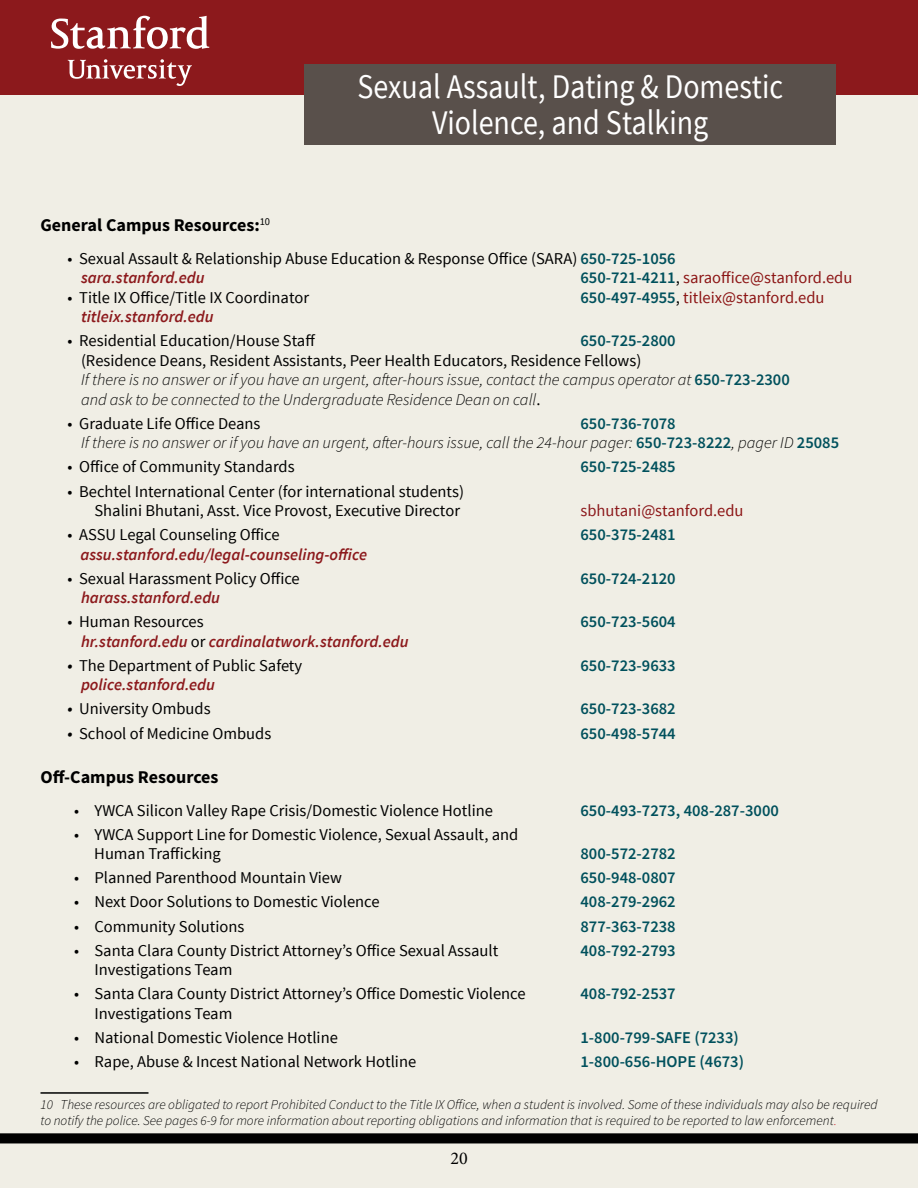
<style>
.page{position:relative;width:918px;height:1188px;background:#fff}
.page>*{position:absolute;margin:0;border:0;box-sizing:border-box;transform-origin:0 0}
.t1{font:34.5px/36px "Source Sans Pro";color:#fff;text-align:center;scale:.87 1}
.t2{font:700 18px "Source Sans Pro";color:#000}
.t3{font:18px "Minion Pro";color:#000}
.t4{font:16.5px "Source Sans Pro";color:#000}
.t5{font:italic 300 16.5px "Source Sans Pro";color:#000}
.t6{font:600 16.5px "Source Sans Pro";color:#00505c}
.t7{font:italic 600 16.5px "Source Sans Pro";color:#8c191c}
.t8{font:16.5px "Source Sans Pro";color:#8c1515}
.t9{font:italic 300 13.5px/16.2px "Source Sans Pro";color:#000}
.s1{font-weight:600;color:#00505c}
.s2{color:#000}
.s3{font-weight:600;font-style:normal;color:#00505c}
.s4{font-weight:400;font-style:normal}
.s5{color:#8c191c}
.s6{font-weight:400;font-style:normal;color:#000}
.s7{font-weight:600;font-style:italic}
.s8{color:#d2232a}
</style>
<div class="page">
<div style="left:0;top:95px;width:918px;height:1093px;background:#f0eee5"></div>
<div style="left:0;top:0;width:918px;height:95px;background:#8c191c"></div>
<svg style="left:51px;top:16px;width:158px;height:33px"></svg>
<svg style="left:68px;top:59px;width:124px;height:27px"></svg>
<div style="left:305px;top:65px;width:531px;height:80px;background:#59504b"></div>
<svg style="left:0;top:1133px;width:918px;height:10px;background:#080807"></svg>
<hr style="left:40px;top:1092px;width:108px;height:2px;background:#000">
<p class="t1" style="left:357px;top:69px;width:491px">Sexual Assault, Dating &amp; Domestic<br>Violence, and Stalking</p>
<p class="t2" style="left:40px;top:213px;width:231px">General Campus Resources:<sup>10</sup></p>
<p class="t4" style="left:68px;top:248px;width:610px">• Sexual Assault &amp; Relationship Abuse Education &amp; Response Office (SARA) <span class="s1">650-725-1056</span></p>
<p class="t7" style="left:81px;top:267px;width:125px">sara.stanford.edu</p>
<p class="t8" style="left:580px;top:267px;width:273px"><span class="s1">650-721-4211</span><span class="s2">,</span> saraoffice@stanford.edu</p>
<p class="t4" style="left:68px;top:287px;width:243px">• Title IX Office/Title IX Coordinator</p>
<p class="t8" style="left:580px;top:287px;width:245px"><span class="s1">650-497-4955</span><span class="s2">,</span> titleix@stanford.edu</p>
<p class="t7" style="left:81px;top:306px;width:134px">titleix.stanford.edu</p>
<p class="t4" style="left:68px;top:331px;width:249px">• Residential Education/House Staff</p>
<p class="t6" style="left:580px;top:330px;width:97px">650-725-2800</p>
<p class="t4" style="left:81px;top:350px;width:562px">(Residence Deans, Resident Assistants, Peer Health Educators, Residence Fellows)</p>
<p class="t5" style="left:81px;top:370px;width:710px">If there is no answer or if you have an urgent, after-hours issue, contact the campus operator at <span class="s3">650-723-2300</span></p>
<p class="t5" style="left:81px;top:389px;width:461px">and ask to be connected to the Undergraduate Residence Dean on call<span class="s4">.</span></p>
<p class="t4" style="left:68px;top:413px;width:195px">• Graduate Life Office Deans</p>
<p class="t6" style="left:580px;top:413px;width:97px">650-736-7078</p>
<p class="t5" style="left:81px;top:433px;width:760px">If there is no answer or if you have an urgent, after-hours issue, call the 24-hour pager: <span class="s3">650-723-8222</span>, pager ID <span class="s3">25085</span></p>
<p class="t4" style="left:68px;top:457px;width:229px">• Office of Community Standards</p>
<p class="t6" style="left:580px;top:457px;width:97px">650-725-2485</p>
<p class="t4" style="left:68px;top:481px;width:398px">• Bechtel International Center (for international students)</p>
<p class="t4" style="left:94px;top:500px;width:367px">Shalini Bhutani, Asst. Vice Provost, Executive Director</p>
<p class="t8" style="left:580px;top:500px;width:165px"><span class="s5">sbhutani@</span>stanford.edu</p>
<p class="t4" style="left:68px;top:524px;width:214px">• ASSU Legal Counseling Office</p>
<p class="t6" style="left:580px;top:524px;width:97px">650-375-2481</p>
<p class="t7" style="left:80px;top:544px;width:288px">assu.stanford.edu/legal-counseling-office</p>
<p class="t4" style="left:68px;top:568px;width:234px">• Sexual Harassment Policy Office</p>
<p class="t6" style="left:580px;top:568px;width:97px">650-724-2120</p>
<p class="t7" style="left:81px;top:587px;width:141px">harass.stanford.edu</p>
<p class="t4" style="left:68px;top:612px;width:138px">• Human Resources</p>
<p class="t6" style="left:580px;top:611px;width:97px">650-723-5604</p>
<p class="t7" style="left:81px;top:631px;width:329px">hr.stanford.edu <span class="s6">or</span> cardinalatwork.stanford.edu</p>
<p class="t4" style="left:68px;top:655px;width:236px"><span class="s7">•</span> The Department of Public Safety</p>
<p class="t6" style="left:580px;top:655px;width:97px">650-723-9633</p>
<p class="t7" style="left:81px;top:675px;width:136px">police.stanford.edu</p>
<p class="t4" style="left:68px;top:699px;width:145px"><span class="s7">•</span> University Ombuds</p>
<p class="t6" style="left:580px;top:699px;width:97px">650-723-3682</p>
<p class="t4" style="left:68px;top:723px;width:205px"><span class="s7">•</span> School of Medicine Ombuds</p>
<p class="t6" style="left:580px;top:723px;width:97px">650-498-5744</p>
<p class="t2" style="left:40px;top:765px;width:180px">Off-Campus Resources</p>
<p class="t4" style="left:74px;top:800px;width:420px">• YWCA Silicon Valley Rape Crisis/Domestic Violence Hotline</p>
<p class="t6" style="left:580px;top:800px;width:200px">650-493-7273, 408-287-3000</p>
<p class="t4" style="left:74px;top:824px;width:446px">• YWCA Support Line for Domestic Violence, Sexual Assault, and</p>
<p class="t4" style="left:94px;top:844px;width:128px">Human Trafficking</p>
<p class="t6" style="left:580px;top:843px;width:97px">800-572-2782</p>
<p class="t4" style="left:74px;top:868px;width:269px">• Planned Parenthood Mountain View</p>
<p class="t6" style="left:580px;top:867px;width:97px">650-948-0807</p>
<p class="t4" style="left:74px;top:892px;width:307px">• Next Door Solutions to Domestic Violence</p>
<p class="t6" style="left:580px;top:892px;width:97px">408-279-2962</p>
<p class="t4" style="left:74px;top:916px;width:172px">• Community Solutions</p>
<p class="t6" style="left:580px;top:916px;width:97px">877-363-7238</p>
<p class="t4" style="left:74px;top:940px;width:425px">• Santa Clara County District Attorney’s Office Sexual Assault</p>
<p class="t6" style="left:580px;top:940px;width:97px">408-792-2793</p>
<p class="t4" style="left:94px;top:959px;width:139px">Investigations Team</p>
<p class="t4" style="left:74px;top:983px;width:453px">• Santa Clara County District Attorney’s Office Domestic Violence</p>
<p class="t6" style="left:580px;top:983px;width:97px">408-792-2537</p>
<p class="t4" style="left:94px;top:1003px;width:139px">Investigations Team</p>
<p class="t4" style="left:74px;top:1027px;width:265px">• National Domestic Violence Hotline</p>
<p class="t6" style="left:580px;top:1027px;width:160px">1-800-799-SAFE (7233)</p>
<p class="t4" style="left:74px;top:1051px;width:343px">• Rape, Abuse &amp; Incest National Network Hotline</p>
<p class="t6" style="left:580px;top:1051px;width:165px">1-800-656-HOPE (4673)</p>
<p class="t9" style="left:40px;top:1097px;width:839px">10 These resources are obligated to report Prohibited Conduct to the Title IX Office, when a student is involved. Some of these individuals may also be required to notify the police. See pages 6-9 for more information about reporting obligations and information that is required to be reported to law enforcement<span class="s8">.</span></p>
<p class="t3" style="left:451px;top:1146px;width:19px">20</p>
</div>
